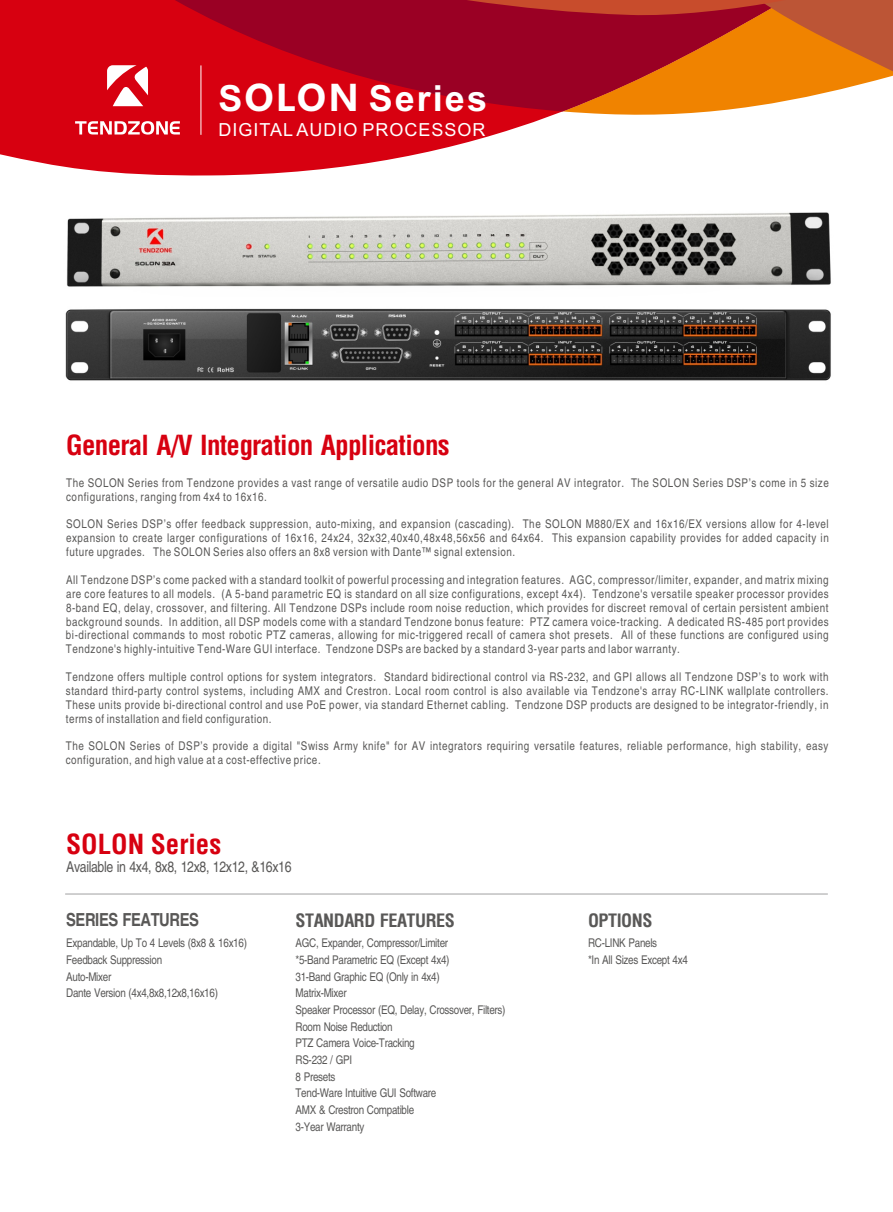
<style>
.page{position:relative;width:893px;height:1212px;background:#fff}
.page>*{position:absolute;margin:0;border:0;box-sizing:border-box;transform-origin:0 0}
.t1{font:700 36px "Arial";letter-spacing:.055em;color:#fff}
.t2{font:700 condensed 27px "Helvetica";letter-spacing:-.025em;color:#d70010}
.t3{font:700 condensed 27px "Helvetica";color:#d70010}
.t4{font:700 condensed 18px "Helvetica";letter-spacing:-.025em;color:#595857}
.t5{font:18px "Arial";letter-spacing:.055em;color:#fff}
.t6{font:700 condensed 18px "Helvetica";letter-spacing:-.025em;color:#595857}
.t7{font:condensed 15px "Helvetica";letter-spacing:-.025em;color:#595857}
.t8{font:condensed 12px/14px "Helvetica";letter-spacing:.045em;color:#595857;text-align:justify}
.t9{font:condensed 12px/16.6px "Helvetica";letter-spacing:-.025em;color:#595857}
.s1{font-family:"Microsoft Ya Hei"}
</style>
<div class="page">
<hr style="left:65px;top:893px;width:763px;height:1px;background:#a0a0a1">
<svg style="left:0;top:0;width:545px;height:176px;fill:#d70010"></svg>
<svg style="left:175px;top:0;width:291px;height:111px;fill:#9a0024"></svg>
<svg style="left:107px;top:65px;width:41px;height:41px"></svg>
<svg style="left:75px;top:121px;width:105px;height:14px"></svg>
<hr style="left:201px;top:65px;width:1px;height:70px;background:#fff">
<svg style="left:466px;top:0;width:427px;height:118px"></svg>
<img style="left:65px;top:212px;width:766px;height:169px">
<h1 class="t1" style="left:218px;top:84px;width:270px">S<span class="s1">OLON</span> Series</h1>
<h3 class="t5" style="left:218px;top:123px;width:269px">DIGITAL AUDIO PROCESSOR</h3>
<h2 class="t2" style="left:66px;top:435px;width:385px">General A/V Integration Applications</h2>
<p class="t8" style="left:66px;top:477px;width:764px">The SOLON Series from Tendzone provides a vast range of versatile audio DSP tools for the general AV integrator. The SOLON Series DSP’s come in 5 size configurations, ranging from 4x4 to 16x16.</p>
<p class="t8" style="left:66px;top:518px;width:764px">SOLON Series DSP’s offer feedback suppression, auto-mixing, and expansion (cascading). The SOLON M880/EX and 16x16/EX versions allow for 4-level expansion to create larger configurations of 16x16, 24x24, 32x32,40x40,48x48,56x56 and 64x64. This expansion capability provides for added capacity in future upgrades. The SOLON Series also offers an 8x8 version with Dante™ signal extension.</p>
<p class="t8" style="left:66px;top:574px;width:764px">All Tendzone DSP’s come packed with a standard toolkit of powerful processing and integration features. AGC, compressor/limiter, expander, and matrix mixing are core features to all models. (A 5-band parametric EQ is standard on all size configurations, except 4x4). Tendzone's versatile speaker processor provides 8-band EQ, delay, crossover, and filtering. All Tendzone DSPs include room noise reduction, which provides for discreet removal of certain persistent ambient background sounds. In addition, all DSP models come with a standard Tendzone bonus feature: PTZ camera voice-tracking. A dedicated RS-485 port provides bi-directional commands to most robotic PTZ cameras, allowing for mic-triggered recall of camera shot presets. All of these functions are configured using Tendzone's highly-intuitive Tend-Ware GUI interface. Tendzone DSPs are backed by a standard 3-year parts and labor warranty.</p>
<p class="t8" style="left:66px;top:671px;width:764px">Tendzone offers multiple control options for system integrators. Standard bidirectional control via RS-232, and GPI allows all Tendzone DSP’s to work with standard third-party control systems, including AMX and Crestron. Local room control is also available via Tendzone's array RC-LINK wallplate controllers.<br>These units provide bi-directional control and use PoE power, via standard Ethernet cabling. Tendzone DSP products are designed to be integrator-friendly, in terms of installation and field configuration.</p>
<p class="t8" style="left:66px;top:740px;width:764px">The SOLON Series of DSP’s provide a digital "Swiss Army knife" for AV integrators requiring versatile features, reliable performance, high stability, easy configuration, and high value at a cost-effective price.</p>
<h2 class="t3" style="left:66px;top:833px;width:157px">SOLON Series</h2>
<p class="t7" style="left:66px;top:860px;width:227px">Available in 4x4, 8x8, 12x8, 12x12, &amp;16x16</p>
<h3 class="t6" style="left:66px;top:913px;width:134px">SERIES FEATURES</h3>
<h3 class="t4" style="left:296px;top:914px;width:161px">STANDARD FEATURES</h3>
<h3 class="t4" style="left:588px;top:914px;width:66px">OPTIONS</h3>
<p class="t9" style="left:66px;top:936px;width:182px">Expandable, Up To 4 Levels (8x8 &amp; 16x16)<br>Feedback Suppression<br>Auto-Mixer<br>Dante Version (4x4,8x8,12x8,16x16)</p>
<p class="t9" style="left:296px;top:936px;width:211px">AGC, Expander, Compressor/Limiter<br>*5-Band Parametric EQ (Except 4x4)<br>31-Band Graphic EQ (Only in 4x4)<br>Matrix-Mixer<br>Speaker Processor (EQ, Delay, Crossover, Filters)<br>Room Noise Reduction<br>PTZ Camera Voice-Tracking<br>RS-232 / GPI<br>8 Presets<br>Tend-Ware Intuitive GUI Software<br>AMX &amp; Crestron Compatible<br>3-Year Warranty</p>
<p class="t9" style="left:588px;top:936px;width:101px">RC-LINK Panels<br>*In All Sizes Except 4x4</p>
</div>
